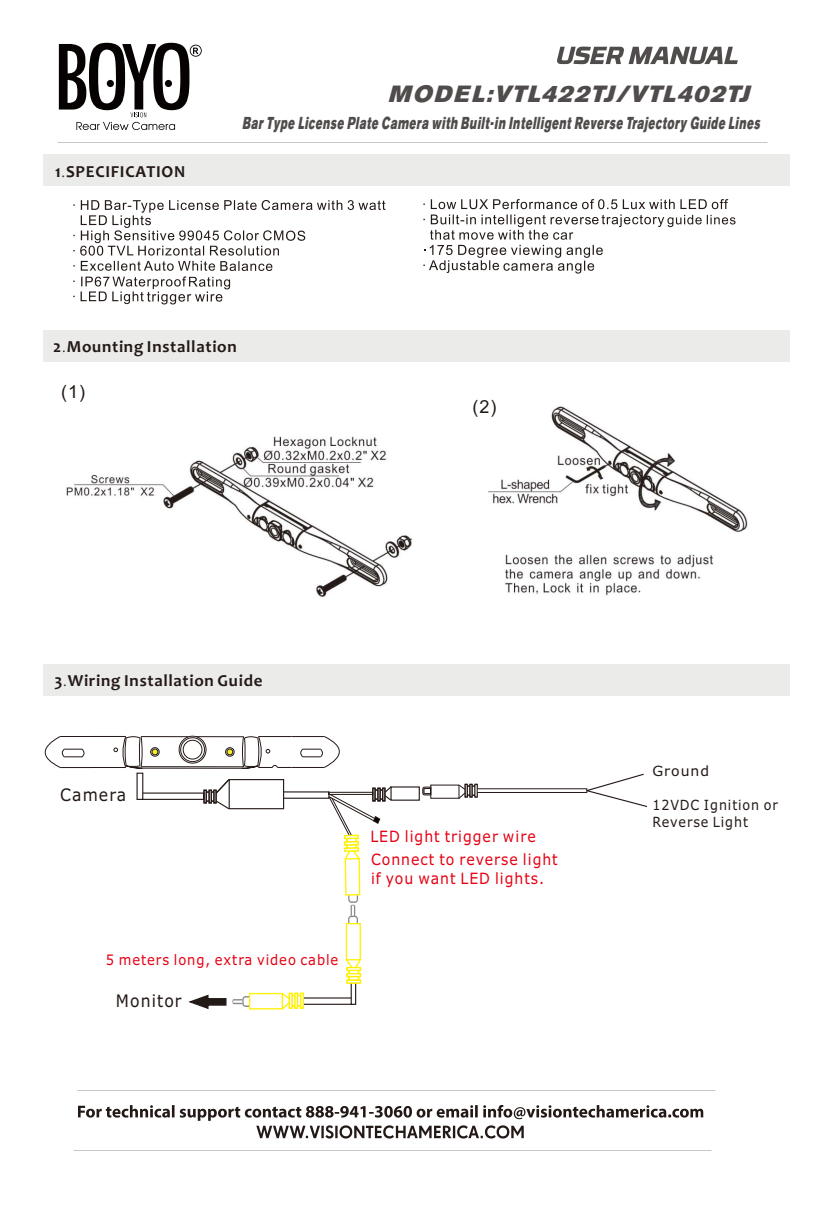
<style>
.page{position:relative;width:830px;height:1227px;background:#fff}
.page>*{position:absolute;margin:0;border:0;box-sizing:border-box;transform-origin:0 0}
.t1{font:italic 23.2px "Akzidenz Grotesk BQ Super";letter-spacing:.065em;color:#514c4c}
.t2{font:18px "Arial";color:#231916}
.t3{font:italic 17.2px "Akzidenz Grotesk BQ Super";letter-spacing:.065em;color:#514c4c;scale:.64 1}
.t4{font:17.2px "Verdana";letter-spacing:.07em;color:#231916;scale:.91 1}
.t5{font:700 17px "Candara";letter-spacing:.045em;color:#231916}
.t6{font:15.6px/18.8px "Verdana";letter-spacing:.07em;color:#e60013;scale:.91 1}
.t7{font:14.4px "Verdana";letter-spacing:.07em;color:#e60013;scale:.91 1}
.t8{font:14px/17px "Verdana";letter-spacing:.07em;color:#231916;scale:.91 1}
.t9{font:14px "Verdana";letter-spacing:.07em;color:#231916}
.s1{font-family:"Adobe Fangsong Std";font-weight:400}
</style>
<div class="page">
<div style="left:43px;top:154px;width:746px;height:31px;background:#ebebea"></div>
<svg style="left:59px;top:42px;width:143px;height:88px"></svg>
<svg style="left:557px;top:47px;width:181px;height:17px"></svg>
<div style="left:43px;top:330px;width:746px;height:32px;background:#ebebea"></div>
<svg style="left:78px;top:1105px;width:625px;height:33px"></svg>
<svg style="left:422px;top:786px;width:8px;height:10px"></svg>
<svg style="left:457px;top:773px;width:191px;height:34px"></svg>
<div style="left:345px;top:858px;width:15px;height:37px;border:1px solid #fff100"></div>
<div style="left:43px;top:664px;width:746px;height:32px;background:#ebebea"></div>
<hr style="left:60px;top:736px;width:33px;height:1px;background:#231916">
<hr style="left:60px;top:767px;width:33px;height:1px;background:#231916">
<hr style="left:93px;top:736px;width:33px;height:1px;background:#231916">
<hr style="left:93px;top:767px;width:33px;height:1px;background:#231916">
<svg style="left:44px;top:736px;width:41px;height:32px"></svg>
<div style="left:249px;top:993px;width:34px;height:16px;border:1px solid #fff100"></div>
<svg style="left:188px;top:994px;width:61px;height:15px"></svg>
<div style="left:346px;top:923px;width:15px;height:37px;border:1px solid #fff100"></div>
<svg style="left:280px;top:957px;width:82px;height:53px"></svg>
<svg style="left:348px;top:895px;width:10px;height:28px"></svg>
<svg style="left:113px;top:735px;width:280px;height:125px"></svg>
<img style="left:66px;top:436px;width:346px;height:161px">
<img style="left:488px;top:406px;width:260px;height:127px">
<img style="left:505px;top:554px;width:208px;height:42px">
<svg style="left:423px;top:199px;width:312px;height:74px"></svg>
<svg style="left:73px;top:200px;width:312px;height:104px"></svg>
<p class="t5" style="left:55px;top:165px;width:132px">1<span class="s1">.</span>SPECIFICATION</p>
<h1 class="t1" style="left:388px;top:85px;width:368px">MODEL:VTL422TJ/VTL402TJ</h1>
<p class="t3" style="left:242px;top:116px;width:814px">Bar Type License Plate Camera with Built -in Intelligent Reverse Trajectory Guide Lines</p>
<p class="t5" style="left:53px;top:340px;width:185px">2<span class="s1">.</span>Mounting Installation</p>
<p class="t2" style="left:61px;top:385px;width:25px">(1)</p>
<p class="t2" style="left:472px;top:400px;width:25px">(2)</p>
<p class="t5" style="left:54px;top:673px;width:209px">3<span class="s1">.</span>Wiring Installation Guide</p>
<p class="t4" style="left:60px;top:788px;width:74px">Camera</p>
<p class="t7" style="left:106px;top:954px;width:257px">5 meters long, extra video cable</p>
<p class="t4" style="left:116px;top:993px;width:74px">Monitor</p>
<p class="t6" style="left:370px;top:828px;width:183px">LED light trigger wire</p>
<p class="t6" style="left:371px;top:851px;width:207px">Connect to reverse light if you want LED lights.</p>
<p class="t9" style="left:652px;top:765px;width:58px">Ground</p>
<p class="t8" style="left:652px;top:798px;width:139px">12VDC Ignition or<br>Reverse Light</p>
</div>
